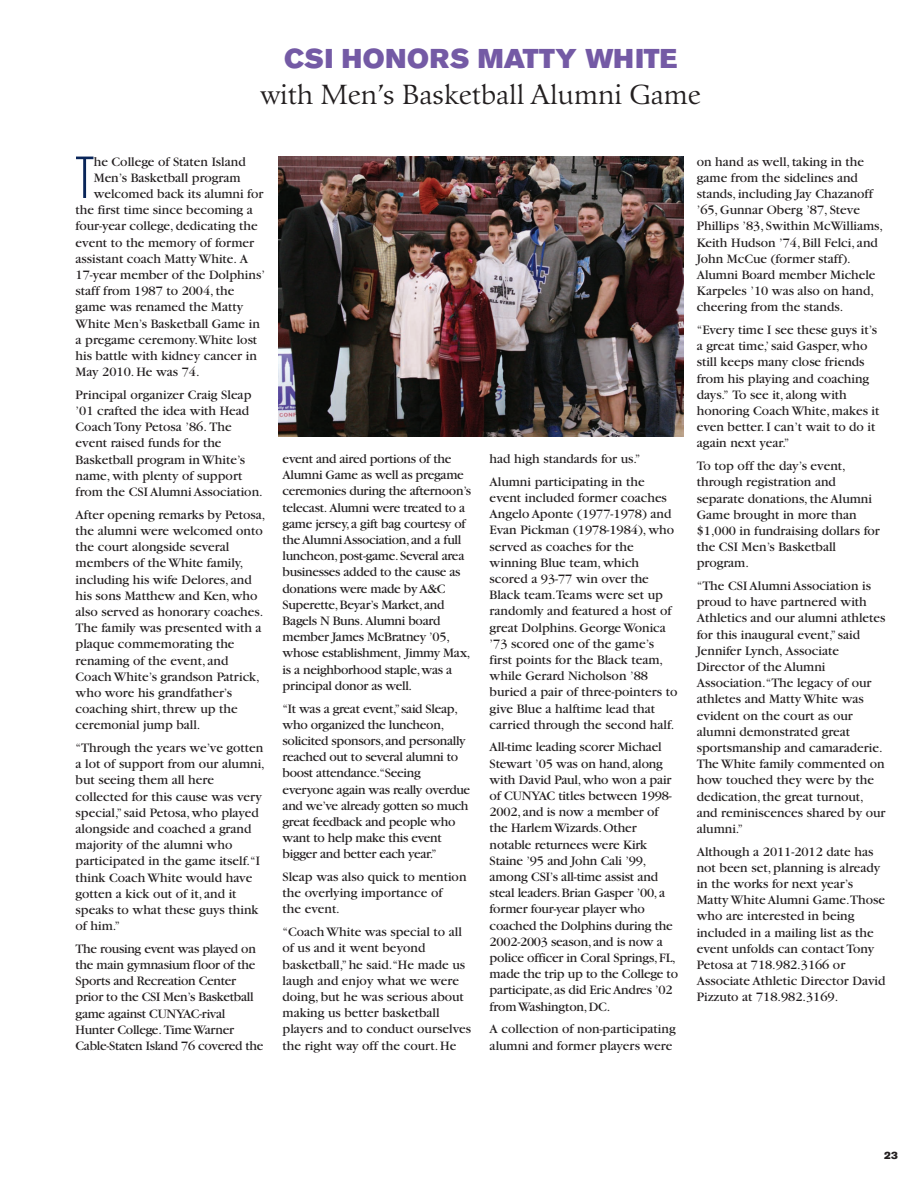
<style>
.page{position:relative;width:918px;height:1188px;background:#fff}
.page>*{position:absolute;margin:0;border:0;box-sizing:border-box;transform-origin:0 0}
.t1{font:300 condensed 58.65px "Akzidenz Grotesk BE";color:#092559}
.t2{font:27px "Guardi";color:#231f20}
.t3{font:27px "Akzidenz Grotesk BE Super";letter-spacing:.02em;color:#745aa5}
.t4{font:13.5px/16.2px "Garamond";color:#231f20}
.t5{font:13.5px/16.2px "Garamond";letter-spacing:-.02em;color:#231f20}
.t6{font:10.5px "Akzidenz Grotesk BE Super";color:#231f20}
</style>
<div class="page">
<img style="left:278px;top:157px;width:405px;height:279px">
<h2 class="t3" style="left:284px;top:48px;width:395px">CSI HONORS MATTY WHITE</h2>
<h2 class="t2" style="left:260px;top:84px;width:442px">with Men’s Basketball Alumni Game</h2>
<h1 class="t1" style="left:76px;top:157px;width:20px">T</h1>
<p class="t4" style="left:94px;top:154px;width:153px">he College of Staten Island</p>
<p class="t4" style="left:94px;top:171px;width:148px">Men’s Basketball program</p>
<p class="t4" style="left:94px;top:187px;width:171px">welcomed back its alumni for</p>
<p class="t4" style="left:76px;top:203px;width:179px">the first time since becoming a</p>
<p class="t4" style="left:76px;top:219px;width:184px">four-year college, dedicating the</p>
<p class="t4" style="left:76px;top:235px;width:180px">event to the memory of former</p>
<p class="t4" style="left:76px;top:252px;width:174px">assistant coach Matty White. A</p>
<p class="t4" style="left:76px;top:268px;width:191px">17-year member of the Dolphins’</p>
<p class="t4" style="left:76px;top:284px;width:160px">staff from 1987 to 2004, the</p>
<p class="t4" style="left:76px;top:300px;width:169px">game was renamed the Matty</p>
<p class="t4" style="left:76px;top:316px;width:186px">White Men’s Basketball Game in</p>
<p class="t4" style="left:76px;top:333px;width:183px">a pregame ceremony.White lost</p>
<p class="t4" style="left:76px;top:349px;width:183px">his battle with kidney cancer in</p>
<p class="t4" style="left:76px;top:365px;width:125px">May 2010. He was 74.</p>
<p class="t4" style="left:76px;top:388px;width:189px">Principal organizer Craig Sleap ’01 crafted the idea with Head<br>Coach Tony Petosa ’ 86. The event raised funds for the<br>Basketball program in White’s name, with plenty of support from the CSI Alumni Association.</p>
<p class="t4" style="left:76px;top:508px;width:191px">After opening remarks by Petosa, the alumni were welcomed onto the court alongside several members of the White family, including his wife Delores, and his sons Matthew and Ken, who also served as honorary coaches.<br>The family was presented with a plaque commemorating the renaming of the event, and<br>Coach White’s grandson Patrick, who wore his grandfather’s coaching shirt, threw up the ceremonial jump ball.</p>
<p class="t4" style="left:76px;top:741px;width:191px">“Through the years we’ve gotten a lot of support from our alumni, but seeing them all here collected for this cause was very special,” said Petosa, who played alongside and coached a grand majority of the alumni who participated in the game itself.“I think Coach White would have gotten a kick out of it, and it speaks to what these guys think of him.”</p>
<p class="t5" style="left:76px;top:942px;width:189px">The rousing event was played on the main gymnasium floor of the<br>Sports and Recreation Center prior to the CSI Men’s Basketball game against CUNYAC-rival<br>Hunter College. Time Warner<br>Cable-Staten Island 76 covered the</p>
<p class="t5" style="left:283px;top:452px;width:190px">event and aired portions of the<br>Alumni Game as well as pregame ceremonies during the afternoon’s telecast. Alumni were treated to a game jersey, a gift bag courtesy of the Alumni Association, and a full luncheon, post-game. Several area businesses added to the cause as donations were made by A&amp;C<br>Superette, Beyar’s Market, and<br>Bagels N Buns. Alumni board member James McBratney ’05, whose establishment, Jimmy Max, is a neighborhood staple, was a principal donor as well.</p>
<p class="t5" style="left:283px;top:701px;width:189px">“It was a great event,” said Sleap, who organized the luncheon, solicited sponsors, and personally reached out to several alumni to boost attendance.“Seeing everyone again was really overdue and we’ve already gotten so much great feedback and people who want to help make this event bigger and better each year.”</p>
<p class="t4" style="left:283px;top:870px;width:185px">Sleap was also quick to mention the overlying importance of<br>the event.</p>
<p class="t4" style="left:283px;top:925px;width:190px">“Coach White was special to all of us and it went beyond basketball,” he said.“He made us laugh and enjoy what we were doing, but he was serious about making us better basketball players and to conduct ourselves the right way off the court. He</p>
<p class="t4" style="left:490px;top:449px;width:157px;line-height:22.6px">had high standards for us.”<br>Alumni participating in the</p>
<p class="t4" style="left:490px;top:491px;width:189px">event included former coaches<br>Angelo Aponte (1977-1978) and<br>Evan Pickman (1978-1984), who served as coaches for the winning Blue team, which scored a 93-77 win over the<br>Black team.Teams were set up randomly and featured a host of great Dolphins. George Wonica ’73 scored one of the game’s first points for the Black team, while Gerard Nicholson ’88 buried a pair of three-pointers to give Blue a halftime lead that carried through the second half.</p>
<p class="t4" style="left:490px;top:740px;width:190px">All-time leading scorer Michael<br>Stewart ’05 was on hand, along with David Paul, who won a pair of CUNYAC titles between 1998-<br>2002, and is now a member of the Harlem Wizards. Other notable returnees were Kirk<br>Staine ’95 and John Cali ’99, among CSI’s all-time assist and steal leaders. Brian Gasper ’ 00, a former four-year player who coached the Dolphins during the<br>2002-2003 season, and is now a police officer in Coral Springs, FL, made the trip up to the College to participate, as did Eric Andres ’02 from Washington, DC.</p>
<p class="t4" style="left:490px;top:1022px;width:188px">A collection of non-participating alumni and former players were</p>
<p class="t4" style="left:697px;top:154px;width:188px">on hand as well, taking in the game from the sidelines and stands, including Jay Chazanoff ’65, Gunnar Oberg ’87, Steve<br>Phillips ’83, Swithin McWilliams,<br>Keith Hudson ’74, Bill Felci, and<br>John McCue (former staff).<br>Alumni Board member Michele<br>Karpeles ’10 was also on hand, cheering from the stands.</p>
<p class="t4" style="left:697px;top:323px;width:184px">“Every time I see these guys it’s a great time,’ said Gasper, who still keeps many close friends from his playing and coaching days.” To see it, along with honoring Coach White, makes it even better. I can’t wait to do it again next year.”</p>
<p class="t4" style="left:697px;top:459px;width:185px">To top off the day’s event, through registration and separate donations, the Alumni<br>Game brought in more than $1,000 in fundraising dollars for the CSI Men’s Basketball program.</p>
<p class="t4" style="left:697px;top:579px;width:190px">“The CSI Alumni Association is proud to have partnered with<br>Athletics and our alumni athletes for this inaugural event,” said<br>Jennifer Lynch, Associate<br>Director of the Alumni<br>Association.“The legacy of our athletes and Matty White was evident on the court as our alumni demonstrated great sportsmanship and camaraderie.<br>The White family commented on how touched they were by the dedication, the great turnout, and reminiscences shared by our alumni.”</p>
<p class="t4" style="left:697px;top:845px;width:190px">Although a 2011-2012 date has not been set, planning is already in the works for next year ’s<br>Matty White Alumni Game.Those who are interested in being included in a mailing list as the event unfolds can contact Tony<br>Petosa at 718.982.3166 or<br>Associate Athletic Director David<br>Pizzuto at 718.982.3169.</p>
<p class="t6" style="left:884px;top:1151px;width:15px">23</p>
</div>
